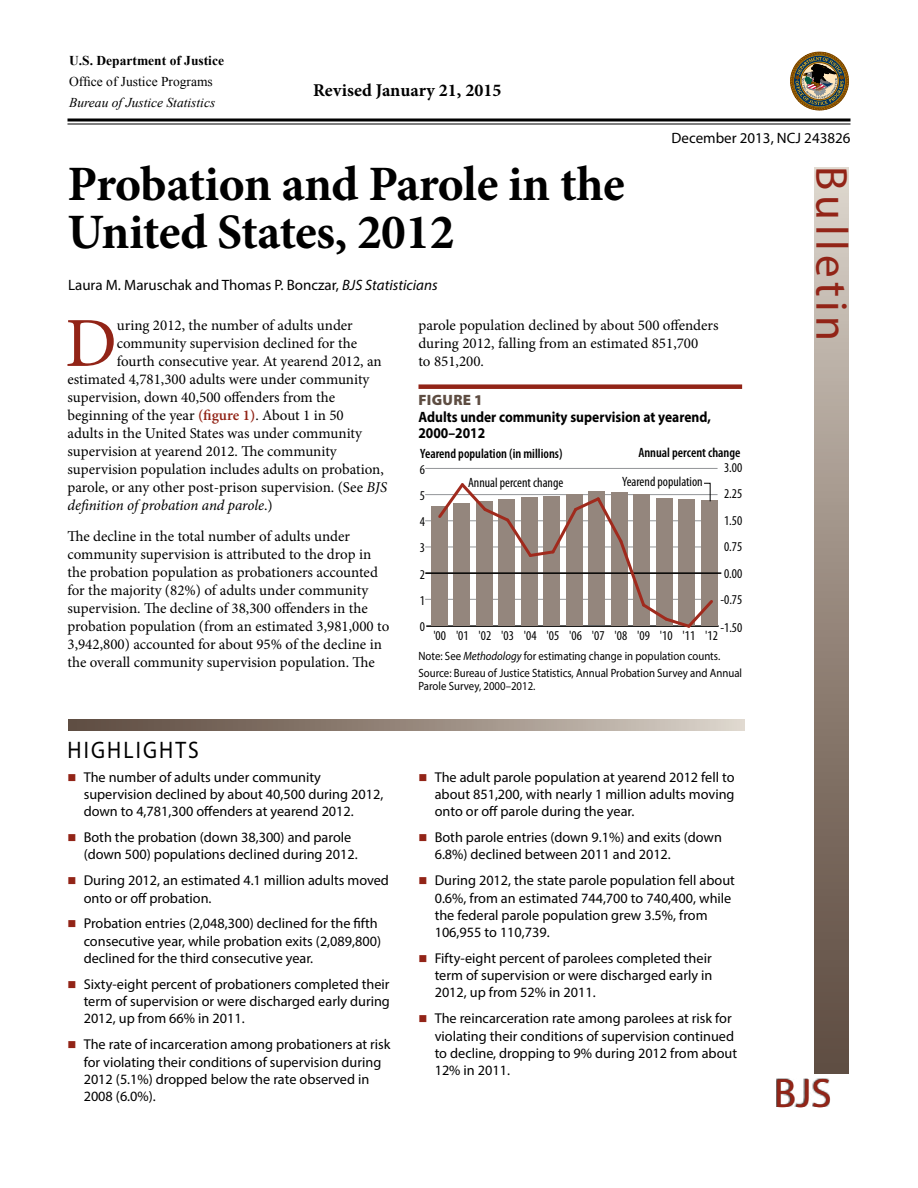
<style>
.page{position:relative;width:918px;height:1188px;background:#fff}
.page>*{position:absolute;margin:0;border:0;box-sizing:border-box;transform-origin:0 0}
.t1{font:70.35px "Minion Pro";color:#922417}
.t2{font:700 49.5px/48px "Minion Pro";letter-spacing:-.015em;color:#000}
.t3{font:45px "Myriad Pro";letter-spacing:.1em;color:#922417}
.t4{font:41.1px "Myriad Pro";color:#922417}
.t5{font:24px "Myriad Pro";letter-spacing:.1em;color:#000;scale:.9 1}
.t6{font:700 18px "Minion Pro";color:#000}
.t7{font:15px/18px "Minion Pro";color:#000}
.t8{font:15px "Myriad Pro";color:#000}
.t9{font:700 15px/16.5px "Myriad Pro";color:#000;scale:.9 1}
.t10{font:italic 15px "Minion Pro";letter-spacing:-.01em;color:#000}
.t11{font:900 15px "Myriad Pro";letter-spacing:.02em;color:#5e4d42}
.t12{font:14.25px/17.2px "Myriad Pro";color:#000}
.t13{font:condensed 13.5px "Myriad Pro";color:#000}
.t14{font:600 condensed 13.5px "Myriad Pro";color:#000}
.t15{font:italic 13.5px "Times New Roman";color:#000}
.t16{font:700 13.5px "Times New Roman";color:#000}
.t17{font:13.5px "Times New Roman";color:#000}
.t18{font:12px/16.8px "Myriad Pro";color:#000;scale:.9 1}
.s1{font-style:italic}
.s2{font-weight:600;color:#922417}
.s3{font-style:normal}
</style>
<div class="page">
<svg style="left:68px;top:118px;width:782px;height:4px;background:#3f3f3f"></svg>
<hr style="left:68px;top:123px;width:782px;height:2px;background:#000">
<svg style="left:790px;top:52px;width:59px;height:58px"></svg>
<div style="left:814px;top:167px;width:35px;height:907px;background:linear-gradient(to bottom,#d8d0c7,#584539)"></div>
<div style="left:776px;top:1079px;width:54px;height:28px;background:#000;opacity:.75"></div>
<svg style="left:68px;top:719px;width:676px;height:11px;background:#988a7f"></svg>
<div style="left:418px;top:384px;width:324px;height:5px;background:#922417"></div>
<hr style="left:426px;top:625px;width:293px;height:2px;background:#000">
<hr style="left:425px;top:599px;width:293px;height:1px;background:#939598">
<hr style="left:425px;top:547px;width:293px;height:1px;background:#939598">
<hr style="left:425px;top:520px;width:293px;height:1px;background:#939598">
<hr style="left:425px;top:494px;width:293px;height:1px;background:#939598">
<hr style="left:425px;top:468px;width:293px;height:1px;background:#939598">
<div style="left:431px;top:506px;width:17px;height:119px;background:#94867d"></div>
<div style="left:701px;top:500px;width:16px;height:125px;background:#94867d"></div>
<hr style="left:425px;top:572px;width:296px;height:2px;background:#000">
<svg style="left:436px;top:482px;width:280px;height:146px"></svg>
<p class="t16" style="left:69px;top:51px;width:156px">U.S. Department of Justice</p>
<p class="t17" style="left:69px;top:72px;width:145px">Office of Justice Programs</p>
<p class="t15" style="left:69px;top:93px;width:148px">Bureau of Justice Statistics</p>
<p class="t6" style="left:313px;top:78px;width:190px">Revised January 21, 2015</p>
<p class="t8" style="left:672px;top:129px;width:180px">December 2013, NCJ 243826</p>
<h2 class="t2" style="left:68px;top:160px;width:559px">Probation and Parole in the<br>United States, 2012</h2>
<p class="t8" style="left:68px;top:276px;width:371px">Laura M. Maruschak and Thomas P. Bonczar, <span class="s1">BJS Statisticians</span></p>
<h1 class="t1" style="left:65px;top:296px;width:53px">D</h1>
<p class="t7" style="left:117px;top:316px;width:238px">uring 2012, the number of adults under</p>
<p class="t7" style="left:418px;top:316px;width:302px">parole population declined by about 500 offenders during 2012, falling from an estimated 851,700<br>to 851,200.</p>
<p class="t7" style="left:117px;top:334px;width:242px">community supervision declined for the</p>
<p class="t7" style="left:117px;top:352px;width:266px">fourth consecutive year. At yearend 2012, an</p>
<p class="t7" style="left:67px;top:370px;width:304px">estimated 4,781,300 adults were under community</p>
<p class="t7" style="left:67px;top:388px;width:269px">supervision, down 40,500 offenders from the</p>
<p class="t7" style="left:67px;top:406px;width:278px">beginning of the year <span class="s2">(figure 1)</span>. About 1 in 50</p>
<p class="t7" style="left:67px;top:424px;width:296px">adults in the United States was under community</p>
<p class="t7" style="left:67px;top:442px;width:271px">supervision at yearend 2012. The community</p>
<p class="t7" style="left:67px;top:460px;width:318px">supervision population includes adults on probation,</p>
<p class="t7" style="left:67px;top:478px;width:321px">parole, or any other post-prison supervision. (See <span class="s1">BJS</span></p>
<p class="t10" style="left:67px;top:495px;width:207px">definition of probation and parole<span class="s3">.)</span></p>
<p class="t7" style="left:67px;top:528px;width:323px">The decline in the total number of adults under community supervision is attributed to the drop in the probation population as probationers accounted for the majority (82%) of adults under community supervision. The decline of 38,300 offenders in the probation population (from an estimated 3,981,000 to 3,942,800) accounted for about 95% of the decline in the overall community supervision population. The</p>
<p class="t11" style="left:418px;top:390px;width:66px">FIGURE 1</p>
<p class="t9" style="left:418px;top:408px;width:326px">Adults under community supervision at yearend,<br>2000–2012</p>
<p class="t14" style="left:420px;top:445px;width:144px">Yearend population (in millions)</p>
<p class="t14" style="left:638px;top:445px;width:104px">Annual percent change</p>
<p class="t13" style="left:724px;top:459px;width:20px">3.00</p>
<p class="t13" style="left:420px;top:461px;width:7px">6</p>
<p class="t13" style="left:622px;top:474px;width:82px">Yearend population</p>
<p class="t13" style="left:468px;top:474px;width:97px">Annual percent change</p>
<p class="t13" style="left:724px;top:485px;width:20px">2.25</p>
<p class="t13" style="left:420px;top:488px;width:7px">5</p>
<p class="t13" style="left:724px;top:512px;width:20px">1.50</p>
<p class="t13" style="left:420px;top:514px;width:7px">4</p>
<p class="t13" style="left:724px;top:539px;width:20px">0.75</p>
<p class="t13" style="left:420px;top:540px;width:7px">3</p>
<p class="t13" style="left:724px;top:565px;width:20px">0.00</p>
<p class="t13" style="left:420px;top:566px;width:7px">2</p>
<p class="t13" style="left:720px;top:592px;width:23px">-0.75</p>
<p class="t13" style="left:420px;top:592px;width:7px">1</p>
<p class="t13" style="left:420px;top:618px;width:7px">0</p>
<p class="t13" style="left:720px;top:620px;width:23px">-1.50</p>
<p class="t13" style="left:433px;top:627px;width:286px">'00 '01 '02 '03 '04 '05 '06 '07 '08 '09 '10 '11 '12</p>
<p class="t18" style="left:418px;top:647px;width:361px">Note: See <span class="s1">Methodology</span> for estimating change in population counts.<br>Source: Bureau of Justice Statistics, Annual Probation Survey and Annual</p>
<p class="t18" style="left:418px;top:677px;width:131px">Parole Survey, 2000–2012.</p>
<h3 class="t5" style="left:68px;top:735px;width:147px">HIGHLIGHTS</h3>
<p class="t12" style="left:84px;top:768px;width:301px">The number of adults under community supervision declined by about 40,500 during 2012, down to 4,781,300 offenders at yearend 2012.</p>
<p class="t12" style="left:84px;top:829px;width:276px">Both the probation (down 38,300) and parole (down 500) populations declined during 2012.</p>
<p class="t12" style="left:84px;top:872px;width:307px">During 2012, an estimated 4.1 million adults moved onto or off probation.</p>
<p class="t12" style="left:84px;top:915px;width:299px">Probation entries (2,048,300) declined for the fifth consecutive year, while probation exits (2,089,800) declined for the third consecutive year.</p>
<p class="t12" style="left:84px;top:975px;width:308px;text-align:justify">Sixty-eight percent of probationers completed their term of supervision or were discharged early during 2012, up from 66% in 2011.</p>
<p class="t12" style="left:84px;top:1036px;width:308px">The rate of incarceration among probationers at risk for violating their conditions of supervision during 2012 (5.1%) dropped below the rate observed in 2008 (6.0%).</p>
<p class="t12" style="left:435px;top:768px;width:301px;text-align:justify">The adult parole population at yearend 2012 fell to about 851,200, with nearly 1 million adults moving onto or off parole during the year.</p>
<p class="t12" style="left:435px;top:829px;width:289px">Both parole entries (down 9.1%) and exits (down<br>6.8%) declined between 2011 and 2012.</p>
<p class="t12" style="left:435px;top:872px;width:302px">During 2012, the state parole population fell about 0.6%, from an estimated 744,700 to 740,400, while the federal parole population grew 3.5%, from 106,955 to 110,739.</p>
<p class="t12" style="left:435px;top:949px;width:279px;text-align:justify">Fifty-eight percent of parolees completed their term of supervision or were discharged early in 2012, up from 52% in 2011.</p>
<p class="t12" style="left:435px;top:1010px;width:304px">The reincarceration rate among parolees at risk for violating their conditions of supervision continued to decline, dropping to 9% during 2012 from about 12% in 2011.</p>
<h3 class="t3" style="left:859px;top:166px;width:176px;rotate:90deg">Bulletin</h3>
<h3 class="t4" style="left:774px;top:1068px;width:59px">BJS</h3>
</div>
